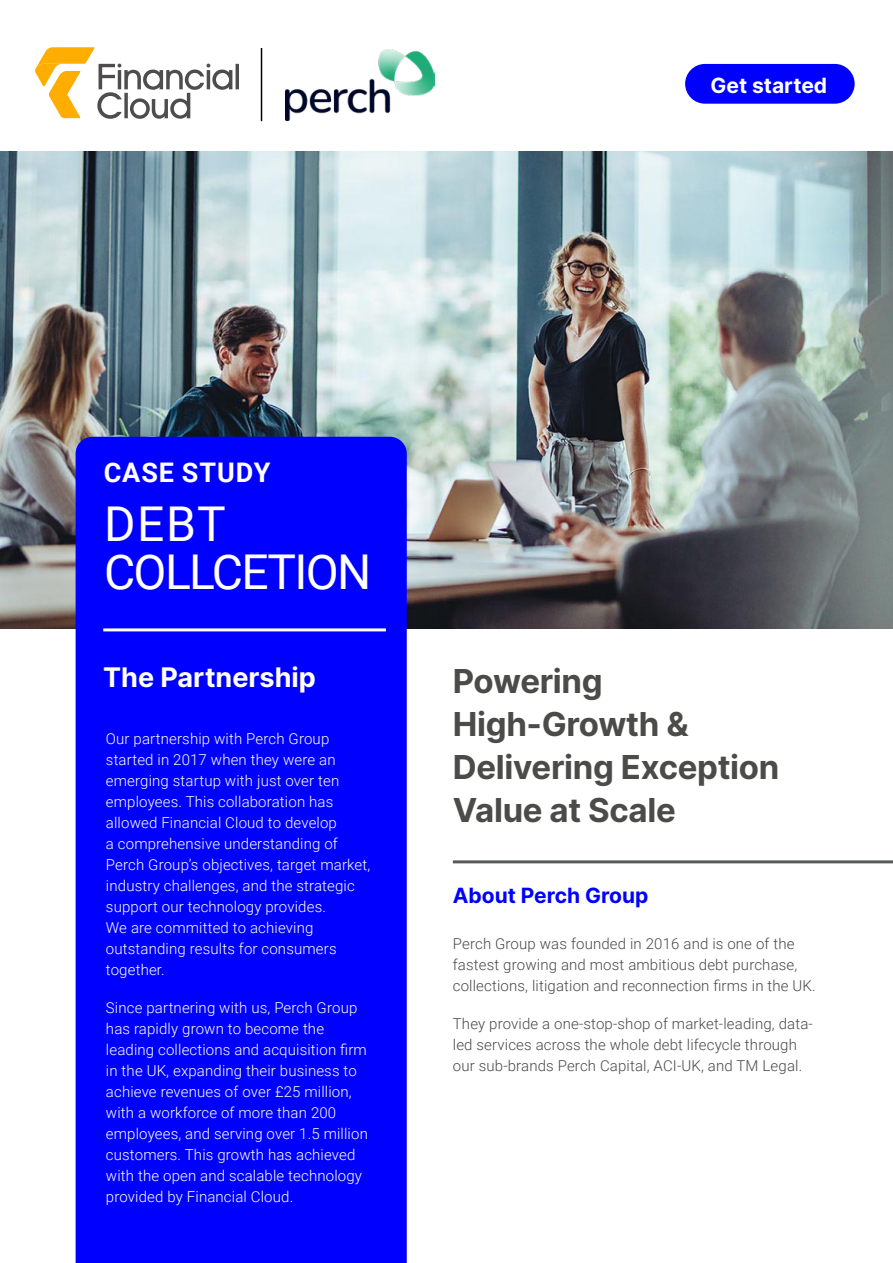
<style>
.page{position:relative;width:893px;height:1263px;background:#fff}
.page>*{position:absolute;margin:0;border:0;box-sizing:border-box;transform-origin:0 0}
.t1{font:48px/48px "Roboto";letter-spacing:-.035em;color:#fff}
.t2{font:700 33px/42.9px "Inter";letter-spacing:-.01em;color:#4b4b4a}
.t3{font:700 27px "Inter";color:#fff}
.t4{font:700 27px "Roboto";letter-spacing:.035em;color:#fff}
.t5{font:700 21px "Inter";color:#00f}
.t6{font:700 21px "Inter";color:#fff}
.t7{font:300 15px/21px "Roboto";letter-spacing:.01em;color:#fff}
.t8{font:300 15px/21px "Roboto";letter-spacing:.01em;color:#4d4748}
</style>
<div class="page">
<img style="left:0;top:152px;width:893px;height:476px">
<div style="left:76px;top:437px;width:331px;height:826px;background:#00f"></div>
<hr style="left:453px;top:860px;width:440px;height:3px;background:#58595b">
<hr style="left:103px;top:628px;width:283px;height:3px;background:#fff">
<div style="left:685px;top:64px;width:170px;height:40px;background:#00f;border-radius:20px"></div>
<hr style="left:261px;top:48px;width:1px;height:73px;background:#000">
<svg style="left:35px;top:47px;width:204px;height:72px"></svg>
<img style="left:285px;top:49px;width:149px;height:71px">
<h3 class="t6" style="left:710px;top:70px;width:118px">Get started</h3>
<h3 class="t4" style="left:104px;top:453px;width:168px">CASE STUDY</h3>
<h1 class="t1" style="left:104px;top:498px;width:269px">DEBT<br>COLLCETION</h1>
<h3 class="t3" style="left:103px;top:657px;width:214px">The Partnership</h3>
<p class="t7" style="left:106px;top:727px;width:266px">Our partnership with Perch Group started in 2017 when they were an emerging startup with just over ten employees. This collaboration has allowed Financial Cloud to develop<br>a comprehensive understanding of Perch Group’s objectives, target market, industry challenges, and the strategic support our technology provides.<br>We are committed to achieving outstanding results for consumers together.</p>
<p class="t7" style="left:106px;top:996px;width:263px">Since partnering with us, Perch Group has rapidly grown to become the leading collections and acquisition firm in the UK, expanding their business to achieve revenues of over £25 million, with a workforce of more than 200 employees, and serving over 1.5 million customers. This growth has achieved with the open and scalable technology provided by Financial Cloud.</p>
<h2 class="t2" style="left:453px;top:658px;width:328px">Powering<br>High-Growth &amp;<br>Delivering Exception<br>Value at Scale</h2>
<h3 class="t5" style="left:453px;top:879px;width:197px">About Perch Group</h3>
<p class="t8" style="left:453px;top:932px;width:364px">Perch Group was founded in 2016 and is one of the fastest growing and most ambitious debt purchase, collections, litigation and reconnection firms in the UK.</p>
<p class="t8" style="left:453px;top:1012px;width:361px">They provide a one-stop-shop of market-leading, data&shy;led services across the whole debt lifecycle through our sub-brands Perch Capital, ACI-UK, and TM Legal.</p>
</div>
